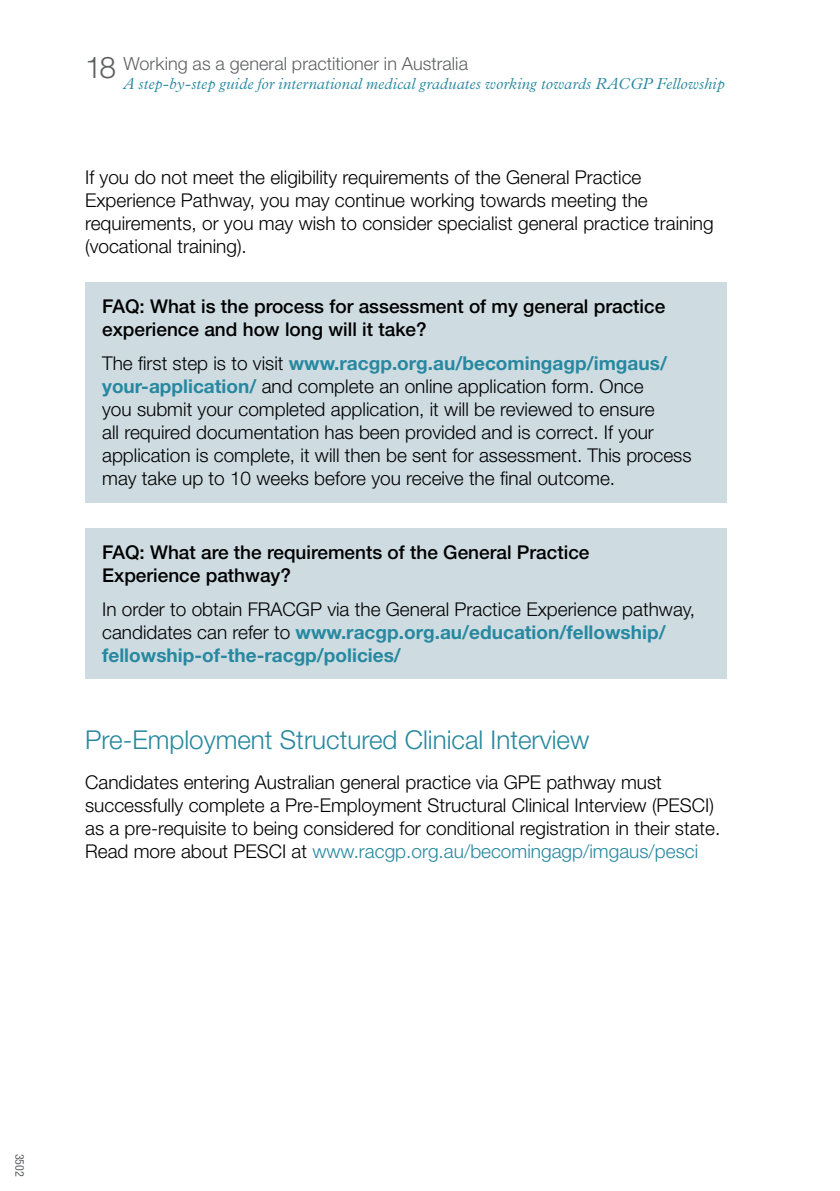
<style>
.page{position:relative;width:840px;height:1191px;background:#fff}
.page>*{position:absolute;margin:0;border:0;box-sizing:border-box;transform-origin:0 0}
.t1{font:300 26px "Helvetica Neue LT Std";color:#27889f}
.t2{font:300 19px/23px "Helvetica Neue LT Std";color:#000}
.t3{font:500 19px/23px "Helvetica Neue LT Std";color:#000}
.t4{font:300 18px "Helvetica Neue LT Std";letter-spacing:.005em;color:#5f6062}
.t5{font:italic 300 16px "Plantin MT Std";letter-spacing:.01em;color:#27889f}
.t6{font:condensed 12px "Helvetica Neue LT Std";color:#5f6062}
.s1{font-size:30px}
.s2{font-weight:700;color:#27889f}
.s3{color:#27889f}
</style>
<div class="page">
<div style="left:85px;top:282px;width:641px;height:220px;background:#cedce2"></div>
<div style="left:85px;top:528px;width:641px;height:151px;background:#cedce2"></div>
<p class="t4" style="left:85px;top:52px;width:384px"><span class="s1">18</span> Working as a general practitioner in Australia</p>
<p class="t5" style="left:123px;top:74px;width:602px">A step-by-step guide for international medical graduates working towards RACGP Fellowship</p>
<p class="t2" style="left:85px;top:165px;width:629px">If you do not meet the eligibility requirements of the General Practice Experience Pathway, you may continue working towards meeting the requirements, or you may wish to consider specialist general practice training (vocational training).</p>
<p class="t3" style="left:102px;top:294px;width:564px">FAQ: What is the process for assessment of my general practice experience and how long will it take?</p>
<p class="t2" style="left:102px;top:351px;width:590px">The first step is to visit <span class="s2">www.racgp.org.au/becomingagp/imgaus/ your-application/</span> and complete an online application form. Once<br>you submit your completed application, it will be reviewed to ensure<br>all required documentation has been provided and is correct. If your application is complete, it will then be sent for assessment. This process may take up to 10 weeks before you receive the final outcome.</p>
<p class="t3" style="left:102px;top:540px;width:488px">FAQ: What are the requirements of the General Practice<br>Experience pathway?</p>
<p class="t2" style="left:102px;top:597px;width:594px">In order to obtain FRACGP via the General Practice Experience pathway, candidates can refer to <span class="s2">www.racgp.org.au/education/fellowship/ fellowship-of-the-racgp/policies/</span></p>
<h1 class="t1" style="left:85px;top:724px;width:505px">Pre-Employment Structured Clinical Interview</h1>
<p class="t2" style="left:85px;top:770px;width:636px">Candidates entering Australian general practice via GPE pathway must successfully complete a Pre-Employment Structural Clinical Interview (PESCI) as a pre-requisite to being considered for conditional registration in their state.<br>Read more about PESCI at <span class="s3">www.racgp.org.au/becomingagp/imgaus/pesci</span></p>
<p class="t6" style="left:27px;top:1153px;width:25px;rotate:90deg">3502</p>
</div>
